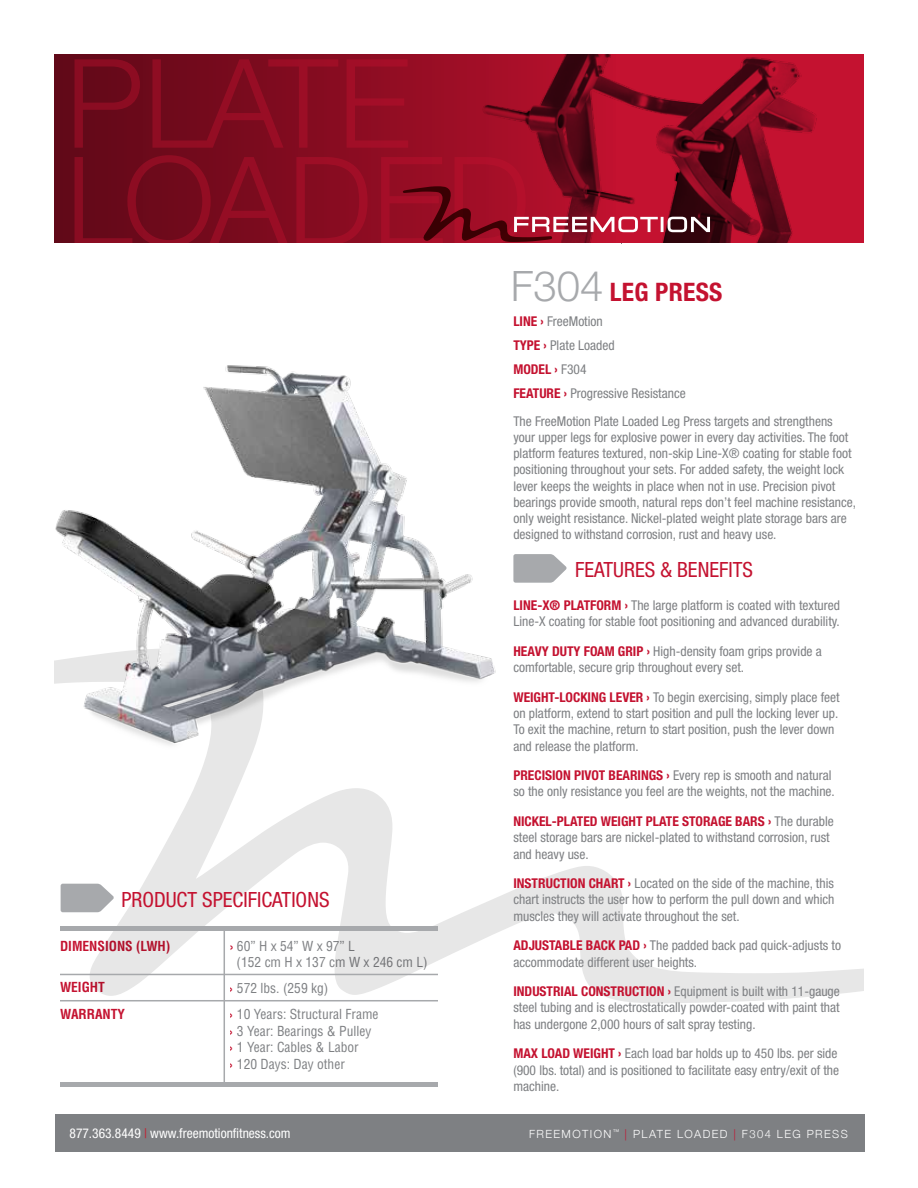
<style>
.page{position:relative;width:918px;height:1188px;background:#fff}
.page>*{position:absolute;margin:0;border:0;box-sizing:border-box;transform-origin:0 0}
.t1{font:700 condensed 25.5px "Helvetica Neue LT Std";letter-spacing:.01em;color:#c41230}
.t2{font:condensed 21px "Helvetica Neue LT Std";color:#c41230}
.t3{font:condensed 13.5px/16.2px "Helvetica Neue LT Std";color:#7e8083}
.t4{font:condensed 13.5px/16.5px "Helvetica LT Std";color:#7e8083}
.t5{font:condensed 13.5px "Helvetica Neue LT Std";color:#fff}
.t6{font:700 condensed 13.5px "Helvetica LT Std";color:#c41230}
.t7{font:300 11.25px "Helvetica Neue";letter-spacing:.125em;color:#fff}
.s1{font-weight:300;font-stretch:normal;font-size:42px;color:#a7a9ac}
.s2{font-weight:700;color:#c41230}
.s3{color:#c42031}
.s4{color:#c41230}
</style>
<div class="page">
<svg style="left:54px;top:54px;width:359px;height:189px;background:#750a1c"></svg>
<img style="left:413px;top:54px;width:451px;height:189px">
<svg style="left:75px;top:59px;width:65px;height:89px;background:#71091b"></svg>
<svg style="left:152px;top:59px;width:186px;height:89px;background:#800b1f"></svg>
<svg style="left:347px;top:59px;width:61px;height:89px;background:#960d24"></svg>
<svg style="left:296px;top:157px;width:72px;height:86px;background:#8e0c22"></svg>
<svg style="left:75px;top:155px;width:213px;height:88px;background:#780a1d"></svg>
<svg style="left:381px;top:157px;width:329px;height:86px;background:#98172d"></svg>
<svg style="left:60px;top:769px;width:804px;height:234px"></svg>
<img style="left:54px;top:365px;width:442px;height:404px">
<svg style="left:513px;top:554px;width:54px;height:29px;background:#b4b6b8"></svg>
<div style="left:55px;top:1114px;width:810px;height:38px;background:#7e8083"></div>
<hr style="left:60px;top:927px;width:378px;height:4px;background:#a7a9ac">
<hr style="left:60px;top:1083px;width:378px;height:4px;background:#a7a9ac">
<hr style="left:60px;top:974px;width:378px;height:1px;background:#a7a9ac">
<hr style="left:224px;top:927px;width:1px;height:156px;background:#a7a9ac">
<hr style="left:60px;top:1000px;width:378px;height:1px;background:#a7a9ac">
<svg style="left:61px;top:884px;width:53px;height:28px"></svg>
<h1 class="t1" style="left:511px;top:277px;width:213px"><span class="s1">F304</span> LEG PRESS</h1>
<p class="t3" style="left:513px;top:309px;width:174px;line-height:24px"><span class="s2">LINE ›</span> FreeMotion<br><span class="s2">TYPE ›</span> Plate Loaded<br><span class="s2">MODEL ›</span> F304<br><span class="s2">FEATURE ›</span> Progressive Resistance</p>
<p class="t3" style="left:513px;top:413px;width:344px">The FreeMotion Plate Loaded Leg Press targets and strengthens your upper legs for explosive power in every day activities. The foot platform features textured, non-skip Line-X® coating for stable foot positioning throughout your sets. For added safety, the weight lock lever keeps the weights in place when not in use. Precision pivot bearings provide smooth, natural reps don’t feel machine resistance, only weight resistance. Nickel-plated weight plate storage bars are designed to withstand corrosion, rust and heavy use.</p>
<h2 class="t2" style="left:575px;top:558px;width:179px">FEATURES &amp; BENEFITS</h2>
<p class="t3" style="left:513px;top:597px;width:328px"><span class="s2">LINE-X® PLATFORM ›</span> The large platform is coated with textured<br>Line-X coating for stable foot positioning and advanced durability.</p>
<p class="t3" style="left:513px;top:643px;width:310px"><span class="s2">HEAVY DUTY FOAM GRIP ›</span> High-density foam grips provide a comfortable, secure grip throughout every set.</p>
<p class="t3" style="left:513px;top:689px;width:328px"><span class="s2">WEIGHT-LOCKING LEVER ›</span> To begin exercising, simply place feet on platform, extend to start position and pull the locking lever up.<br>To exit the machine, return to start position, push the lever down and release the platform.</p>
<p class="t3" style="left:513px;top:767px;width:323px"><span class="s2">PRECISION PIVOT BEARINGS ›</span> Every rep is smooth and natural so the only resistance you feel are the weights, not the machine.</p>
<p class="t3" style="left:513px;top:813px;width:322px"><span class="s2">NICKEL-PLATED WEIGHT PLATE STORAGE BARS ›</span> The durable steel storage bars are nickel-plated to withstand corrosion, rust and heavy use.</p>
<p class="t3" style="left:513px;top:875px;width:323px;text-align:justify"><span class="s2">INSTRUCTION CHART ›</span> Located on the side of the machine, this chart instructs the user how to perform the pull down and which muscles they will activate throughout the set.</p>
<p class="t3" style="left:513px;top:937px;width:329px"><span class="s2">ADJUSTABLE BACK PAD ›</span> The padded back pad quick-adjusts to accommodate different user heights.</p>
<p class="t3" style="left:513px;top:983px;width:328px;text-align:justify"><span class="s2">INDUSTRIAL CONSTRUCTION ›</span> Equipment is built with 11-gauge steel tubing and is electrostatically powder-coated with paint that has undergone 2,000 hours of salt spray testing.</p>
<p class="t3" style="left:513px;top:1045px;width:327px"><span class="s2">MAX LOAD WEIGHT ›</span> Each load bar holds up to 450 lbs. per side (900 lbs. total) and is positioned to facilitate easy entry/exit of the machine.</p>
<p class="t7" style="left:529px;top:1127px;width:92px">FREEMOTION<sup>™</sup></p>
<h2 class="t2" style="left:121px;top:887px;width:210px">PRODUCT SPECIFICATIONS</h2>
<p class="t4" style="left:237px;top:938px;width:193px;text-indent:-7px"><span class="s2">›</span> 60” H x 54” W x 97” L<br>(152 cm H x 137 cm W x 246 cm L)</p>
<p class="t4" style="left:230px;top:975px;width:150px;line-height:26.1px"><span class="s2">›</span> 572 lbs. (259 kg)<br><span class="s2">›</span> 10 Years: Structural Frame</p>
<p class="t4" style="left:230px;top:1022px;width:143px"><span class="s2">›</span> 3 Year: Bearings &amp; Pulley <span class="s2">›</span> 1 Year: Cables &amp; Labor<br><span class="s2">›</span> 120 Days: Day other</p>
<p class="t6" style="left:60px;top:938px;width:112px">DIMENSIONS (LWH)</p>
<p class="t6" style="left:60px;top:979px;width:46px">WEIGHT</p>
<p class="t6" style="left:60px;top:1006px;width:67px">WARRANTY</p>
<p class="t5" style="left:70px;top:1125px;width:223px">877.363.8449 <span class="s3">|</span> www.freemotionfitness.com</p>
<p class="t7" style="left:625px;top:1127px;width:225px"><span class="s4">|</span> PLATE LOADED <span class="s4">|</span> F304 LEG PRESS</p>
</div>
